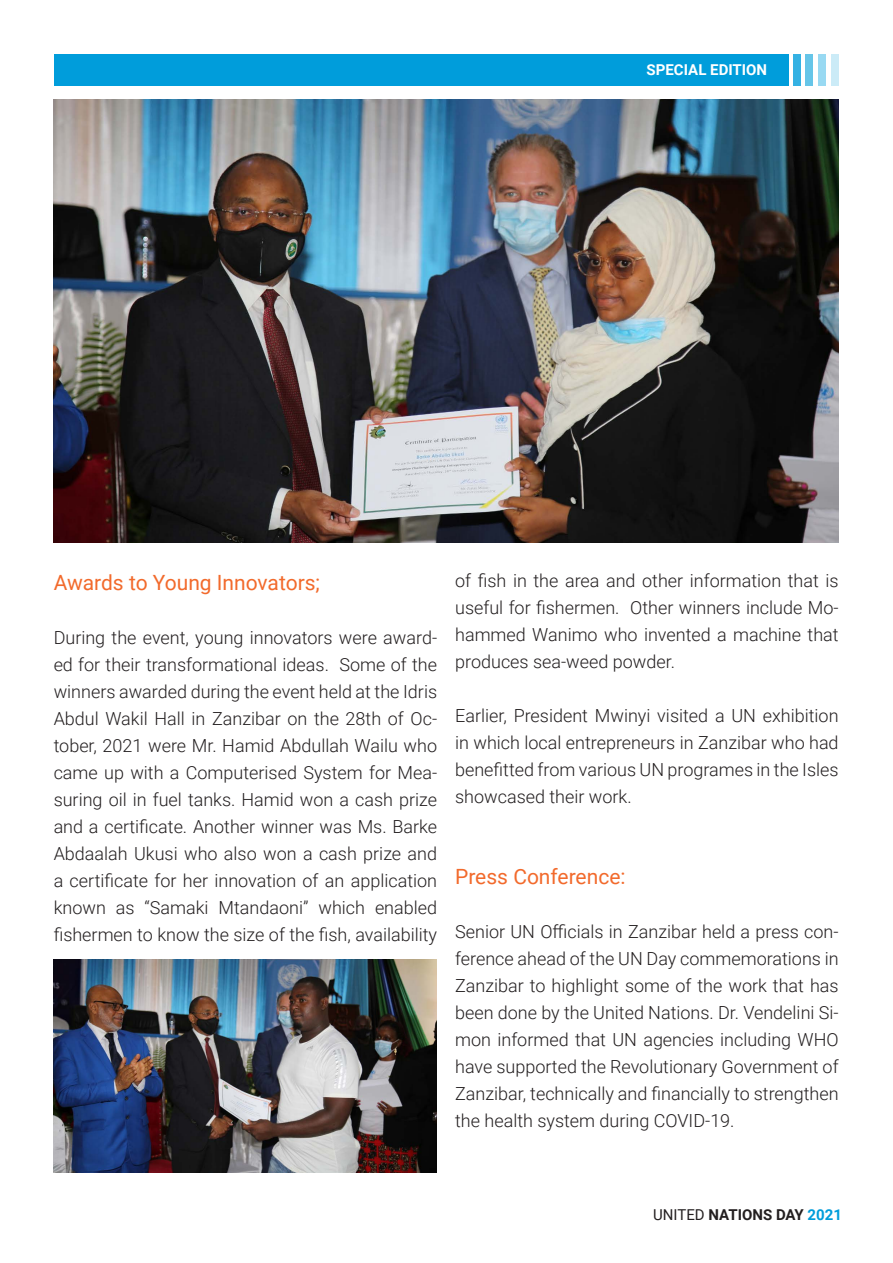
<style>
.page{position:relative;width:893px;height:1263px;background:#fff}
.page>*{position:absolute;margin:0;border:0;box-sizing:border-box;transform-origin:0 0}
.t1{font:21px "Roboto";color:#f26a2c}
.t2{font:300 18px/27px "Roboto";color:#231f20;text-align:justify}
.t3{font:700 15px "Roboto";color:#231f20}
.t4{font:700 15px "Roboto";color:#fff}
.s1{font-weight:400}
.s2{color:#009ddb}
</style>
<div class="page">
<div style="left:54px;top:54px;width:734px;height:31px;background:#009ddb"></div>
<div style="left:794px;top:54px;width:7px;height:31px;background:#34b1e3"></div>
<div style="left:806px;top:54px;width:7px;height:31px;background:#66c5e8"></div>
<div style="left:818px;top:54px;width:7px;height:31px;background:#98d9f2"></div>
<div style="left:831px;top:54px;width:8px;height:31px;background:#cbebf7"></div>
<img style="left:54px;top:959px;width:383px;height:213px">
<img style="left:54px;top:100px;width:785px;height:442px">
<p class="t4" style="left:647px;top:59px;width:122px">SPECIAL EDITION</p>
<p class="t1" style="left:54px;top:567px;width:268px">Awards to Young Innovators;</p>
<p class="t2" style="left:54px;top:623px;width:385px">During the event, young innovators were award&shy;ed for their transformational ideas. Some of the winners awarded during the event held at the Idris Abdul Wakil Hall in Zanzibar on the 28th of Oc&shy;tober, 2021 were Mr. Hamid Abdullah Wailu who came up with a Computerised System for Mea&shy;suring oil in fuel tanks. Hamid won a cash prize and a certificate. Another winner was Ms. Barke Abdaalah Ukusi who also won a cash prize and a certificate for her innovation of an application known as “Samaki Mtandaoni” which enabled fishermen to know the size of the fish, availability</p>
<p class="t2" style="left:455px;top:567px;width:385px">of fish in the area and other information that is useful for fishermen. Other winners include Mo&shy;hammed Wanimo who invented a machine that produces sea-weed powder.</p>
<p class="t2" style="left:455px;top:702px;width:385px">Earlier, President Mwinyi visited a UN exhibition in which local entrepreneurs in Zanzibar who had benefitted from various UN programes in the Isles showcased their work.</p>
<p class="t1" style="left:455px;top:862px;width:172px">Press Conference:</p>
<p class="t2" style="left:455px;top:918px;width:385px">Senior UN Officials in Zanzibar held a press con&shy;ference ahead of the UN Day commemorations in Zanzibar to highlight some of the work that has been done by the United Nations. Dr. Vendelini Si&shy;mon informed that UN agencies including WHO have supported the Revolutionary Government of Zanzibar, technically and financially to strengthen the health system during COVID-19.</p>
<p class="t3" style="left:653px;top:1204px;width:190px"><span class="s1">UNITED</span> NATIONS DAY <span class="s2">2021</span></p>
</div>
